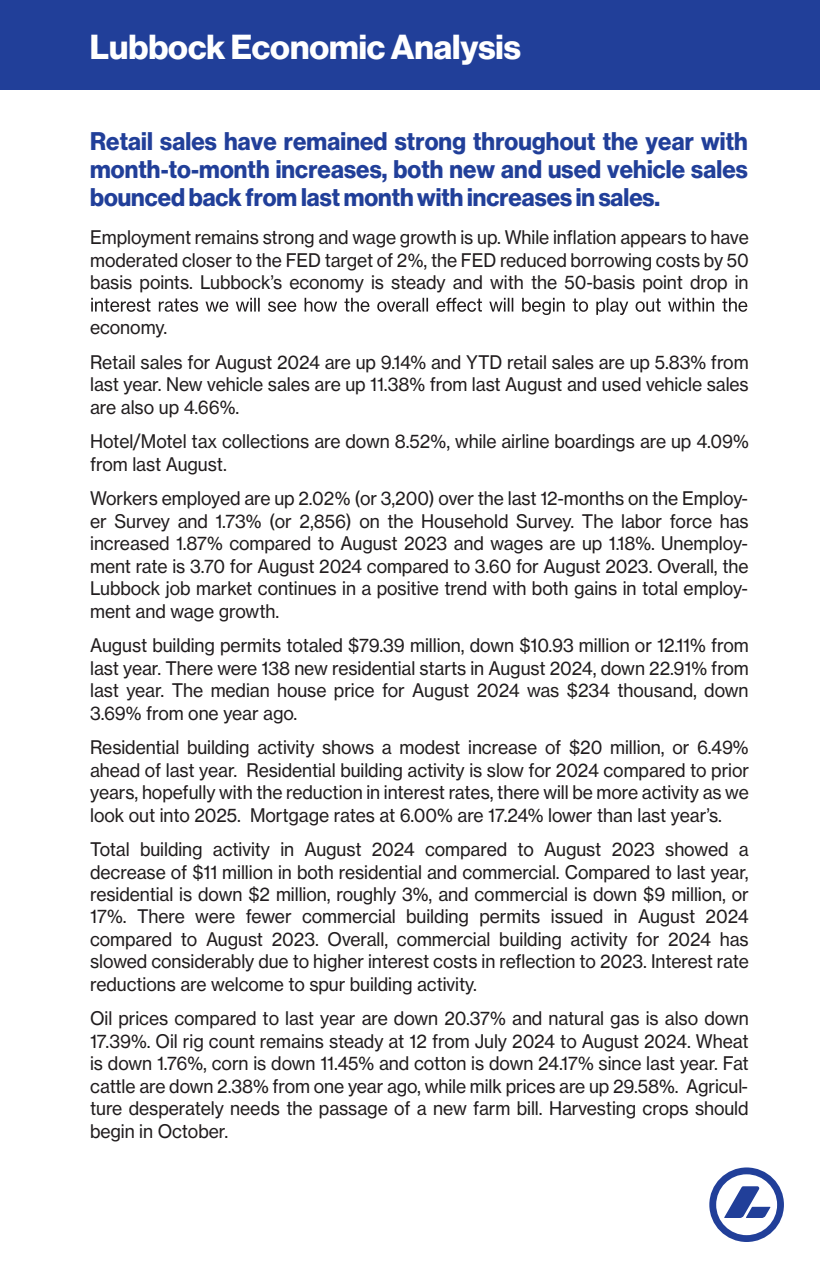
<style>
.page{position:relative;width:820px;height:1278px;background:#fff}
.page>*{position:absolute;margin:0;border:0;box-sizing:border-box;transform-origin:0 0}
.t1{font:34px "N Haas Grotesk DS Pro 75 Bd";color:#fff}
.t2{font:25px/28px "N Haas Grotesk DS Pro 75 Bd";color:#213f99;text-align:justify;scale:.95 1}
.t3{font:18.4px/22.4px "N Haas Grotesk TX Pro 55 Rg";letter-spacing:-.005em;color:#211d1e;text-align:justify;scale:.95 1}
</style>
<div class="page">
<div style="left:0;top:0;width:819px;height:90px;background:#213f99"></div>
<svg style="left:91px;top:298px;width:655px;height:17px"></svg>
<svg style="left:709px;top:1167px;width:74px;height:75px"></svg>
<h1 class="t1" style="left:90px;top:27px;width:432px">Lubbock Economic Analysis</h1>
<h2 class="t2" style="left:90px;top:127px;width:693px">Retail sales have remained strong throughout the year with month-to-month increases, both new and used vehicle sales bounced back from last month with increases in sales.</h2>
<p class="t3" style="left:90px;top:226px;width:694px">Employment remains strong and wage growth is up. While inflation appears to have moderated closer to the FED target of 2%, the FED reduced borrowing costs by 50 basis points. Lubbock’s economy is steady and with the 50-basis point drop in</p>
<p class="t3" style="left:90px;top:310px;width:694px;line-height:34.6px">economy.<br>Retail sales for August 2024 are up 9.14% and YTD retail sales are up 5.83% from</p>
<p class="t3" style="left:90px;top:373px;width:694px">last year. New vehicle sales are up 11.38% from last August and used vehicle sales are also up 4.66%.</p>
<p class="t3" style="left:90px;top:430px;width:694px">Hotel/Motel tax collections are down 8.52%, while airline boardings are up 4.09% from last August.</p>
<p class="t3" style="left:90px;top:487px;width:694px">Workers employed are up 2.02% (or 3,200) over the last 12-months on the Employ&shy;er Survey and 1.73% (or 2,856) on the Household Survey. The labor force has increased 1.87% compared to August 2023 and wages are up 1.18%. Unemploy&shy;ment rate is 3.70 for August 2024 compared to 3.60 for August 2023. Overall, the Lubbock job market continues in a positive trend with both gains in total employ&shy;ment and wage growth.</p>
<p class="t3" style="left:90px;top:634px;width:694px">August building permits totaled $79.39 million, down $10.93 million or 12.11% from last year. There were 138 new residential starts in August 2024, down 22.91% from last year. The median house price for August 2024 was $234 thousand, down 3.69% from one year ago.</p>
<p class="t3" style="left:90px;top:736px;width:694px">Residential building activity shows a modest increase of $20 million, or 6.49% ahead of last year. Residential building activity is slow for 2024 compared to prior years, hopefully with the reduction in interest rates, there will be more activity as we look out into 2025. Mortgage rates at 6.00% are 17.24% lower than last year’s.</p>
<p class="t3" style="left:90px;top:838px;width:694px">Total building activity in August 2024 compared to August 2023 showed a decrease of $11 million in both residential and commercial. Compared to last year, residential is down $2 million, roughly 3%, and commercial is down $9 million, or 17%. There were fewer commercial building permits issued in August 2024 compared to August 2023. Overall, commercial building activity for 2024 has slowed considerably due to higher interest costs in reflection to 2023. Interest rate reductions are welcome to spur building activity.</p>
<p class="t3" style="left:90px;top:1008px;width:694px">Oil prices compared to last year are down 20.37% and natural gas is also down 17.39%. Oil rig count remains steady at 12 from July 2024 to August 2024. Wheat is down 1.76%, corn is down 11.45% and cotton is down 24.17% since last year. Fat cattle are down 2.38% from one year ago, while milk prices are up 29.58%. Agricul&shy;ture desperately needs the passage of a new farm bill. Harvesting crops should begin in October.</p>
</div>
